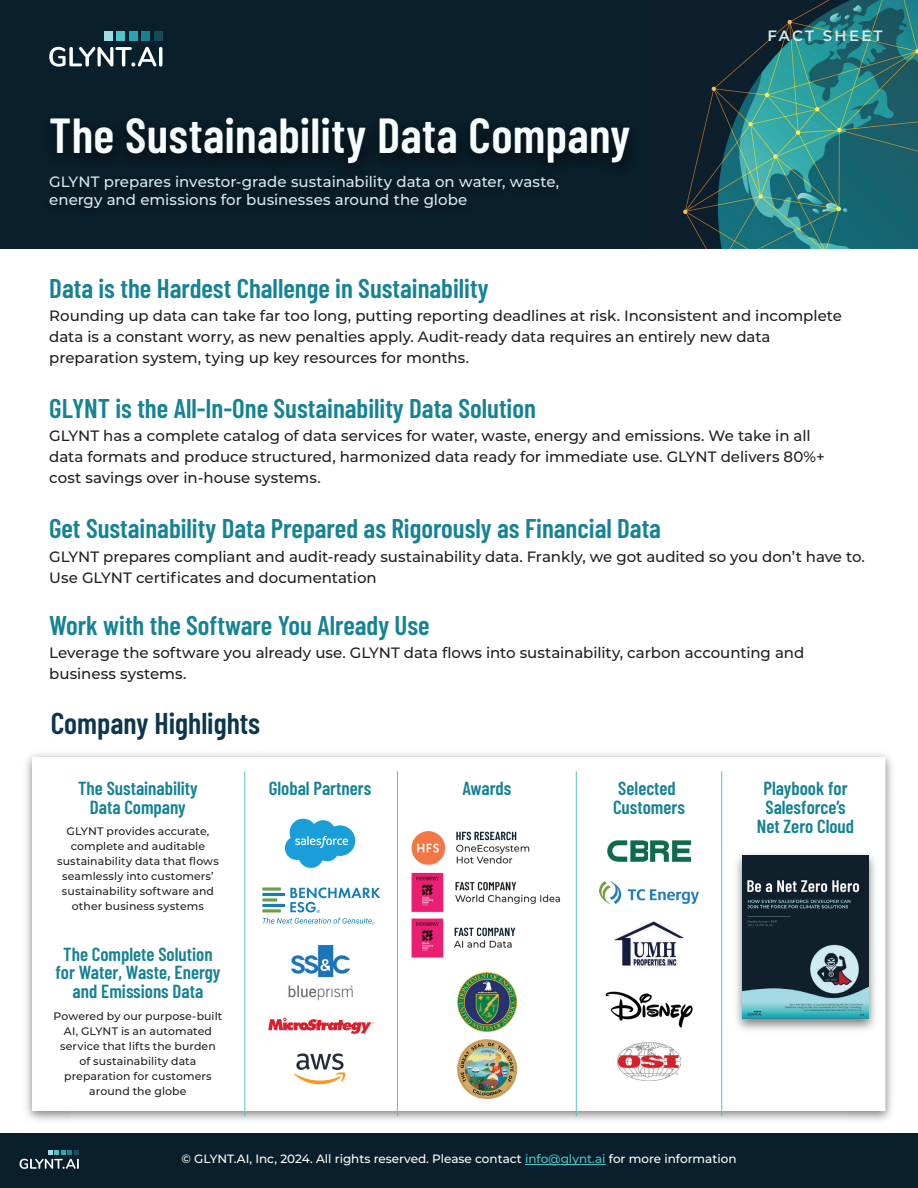
<style>
.page{position:relative;width:918px;height:1188px;background:#fff}
.page>*{position:absolute;margin:0;border:0;box-sizing:border-box;transform-origin:0 0}
.t1{font:600 49.05px "Barlow Condensed";letter-spacing:.005em;color:#f7fcfe}
.t2{font:600 30px "Barlow Condensed";color:#0c364c}
.t3{font:600 27px "Barlow Condensed";color:#158394}
.t4{font:600 18.9px/18.8px "Barlow Condensed";color:#158294;text-align:center}
.t5{font:500 15px/21px "Montserrat";letter-spacing:-.005em;color:#241f20}
.t6{font:100 15px/18px "Montserrat";color:#d0ecf4}
.t7{font:600 15px "Montserrat";letter-spacing:.15em;color:#d0ecf4}
.t8{font:100 12px "Montserrat";color:#fff}
.t9{font:500 10.95px/15px "Montserrat";letter-spacing:.01em;color:#241f20;text-align:center}
.s1{color:#4fc3c8}
</style>
<div class="page">
<img style="left:26px;top:753px;width:866px;height:41px">
<img style="left:26px;top:794px;width:44px;height:327px">
<img style="left:848px;top:794px;width:44px;height:327px">
<div style="left:33px;top:757px;width:852px;height:354px;background:#fff"></div>
<img style="left:649px;top:0;width:269px;height:249px">
<div style="left:0;top:0;width:649px;height:249px;background:#09202c"></div>
<svg style="left:49px;top:47px;width:113px;height:20px"></svg>
<div style="left:116px;top:31px;width:9px;height:9px;background:#50c3c6"></div>
<div style="left:141px;top:31px;width:9px;height:9px;background:#178192"></div>
<div style="left:129px;top:31px;width:9px;height:9px;background:#26a6b5"></div>
<div style="left:104px;top:31px;width:9px;height:9px;background:#a2dbe2"></div>
<div style="left:154px;top:31px;width:9px;height:9px;background:#144d56"></div>
<img style="left:617px;top:95px;width:37px;height:98px">
<hr style="left:55px;top:159px;width:527px;height:4px;background:#081a23">
<div style="left:0;top:1134px;width:918px;height:54px;background:#09202c"></div>
<hr style="left:525px;top:1164px;width:81px;height:1px;background:#4fc3c8">
<svg style="left:20px;top:1151px;width:59px;height:18px"></svg>
<hr style="left:244px;top:771px;width:1px;height:345px;background:#50c3c8">
<hr style="left:576px;top:771px;width:1px;height:345px;background:#50c3c8">
<hr style="left:721px;top:771px;width:1px;height:345px;background:#50c3c8">
<hr style="left:397px;top:771px;width:1px;height:345px;background:#50c3c8">
<img style="left:288px;top:945px;width:65px;height:56px">
<svg style="left:285px;top:819px;width:70px;height:49px"></svg>
<img style="left:294px;top:1053px;width:52px;height:32px">
<hr style="left:262px;top:893px;width:23px;height:3px;background:#127fbc">
<hr style="left:262px;top:904px;width:23px;height:3px;background:#127fbc">
<svg style="left:263px;top:887px;width:117px;height:38px"></svg>
<svg style="left:268px;top:1017px;width:105px;height:17px"></svg>
<img style="left:457px;top:972px;width:59px;height:59px">
<img style="left:457px;top:1040px;width:60px;height:59px">
<img style="left:411px;top:831px;width:149px;height:127px">
<img style="left:607px;top:840px;width:84px;height:21px">
<img style="left:599px;top:882px;width:100px;height:22px">
<img style="left:615px;top:920px;width:68px;height:48px">
<img style="left:606px;top:991px;width:86px;height:37px">
<img style="left:618px;top:1042px;width:62px;height:40px">
<img style="left:736px;top:853px;width:140px;height:178px">
<img style="left:743px;top:856px;width:126px;height:163px">
<h1 class="t1" style="left:49px;top:101px;width:583px">The Sustainability Data Company</h1>
<p class="t6" style="left:49px;top:172px;width:511px">GLYNT prepares investor-grade sustainability data on water, waste, energy and emissions for businesses around the globe</p>
<h3 class="t3" style="left:49px;top:269px;width:441px">Data is the Hardest Challenge in Sustainability</h3>
<p class="t7" style="left:768px;top:25px;width:117px">FACT SHEET</p>
<p class="t5" style="left:49px;top:305px;width:794px">Rounding up data can take far too long, putting reporting deadlines at risk. Inconsistent and incomplete data is a constant worry, as new penalties apply. Audit-ready data requires an entirely new data preparation system, tying up key resources for months.</p>
<h3 class="t3" style="left:49px;top:389px;width:488px">GLYNT is the All-In-One Sustainability Data Solution</h3>
<p class="t5" style="left:49px;top:425px;width:777px">GLYNT has a complete catalog of data services for water, waste, energy and emissions. We take in all data formats and produce structured, harmonized data ready for immediate use. GLYNT delivers 80%+ cost savings over in-house systems.</p>
<h3 class="t3" style="left:49px;top:509px;width:613px">Get Sustainability Data Prepared as Rigorously as Financial Data</h3>
<p class="t5" style="left:49px;top:545px;width:817px">GLYNT prepares compliant and audit-ready sustainability data. Frankly, we got audited so you don’t have to.<br>Use GLYNT certificates and documentation</p>
<h3 class="t3" style="left:49px;top:606px;width:382px">Work with the Software You Already Use</h3>
<p class="t5" style="left:49px;top:642px;width:756px">Leverage the software you already use. GLYNT data flows into sustainability, carbon accounting and business systems.</p>
<h2 class="t2" style="left:51px;top:702px;width:211px">Company Highlights</h2>
<p class="t4" style="left:78px;top:778px;width:121px">The Sustainability<br>Data Company</p>
<p class="t9" style="left:57px;top:823px;width:163px">GLYNT provides accurate, complete and auditable sustainability data that flows seamlessly into customers’ sustainability software and other business systems</p>
<p class="t4" style="left:55px;top:943px;width:167px">The Complete Solution for Water, Waste, Energy and Emissions Data</p>
<p class="t9" style="left:54px;top:1008px;width:170px">Powered by our purpose-built<br>AI, GLYNT is an automated service that lifts the burden of sustainability data preparation for customers around the globe</p>
<p class="t4" style="left:269px;top:778px;width:104px">Global Partners</p>
<p class="t4" style="left:463px;top:778px;width:50px">Awards</p>
<p class="t4" style="left:613px;top:778px;width:73px;text-align:left">Selected<br>Customers</p>
<p class="t4" style="left:757px;top:778px;width:99px">Playbook for<br>Salesforce’s<br>Net Zero Cloud</p>
<p class="t8" style="left:181px;top:1151px;width:557px">© GLYNT.AI, Inc, 2024. All rights reserved. Please contact <span class="s1">info@glynt.ai</span> for more information</p>
</div>
